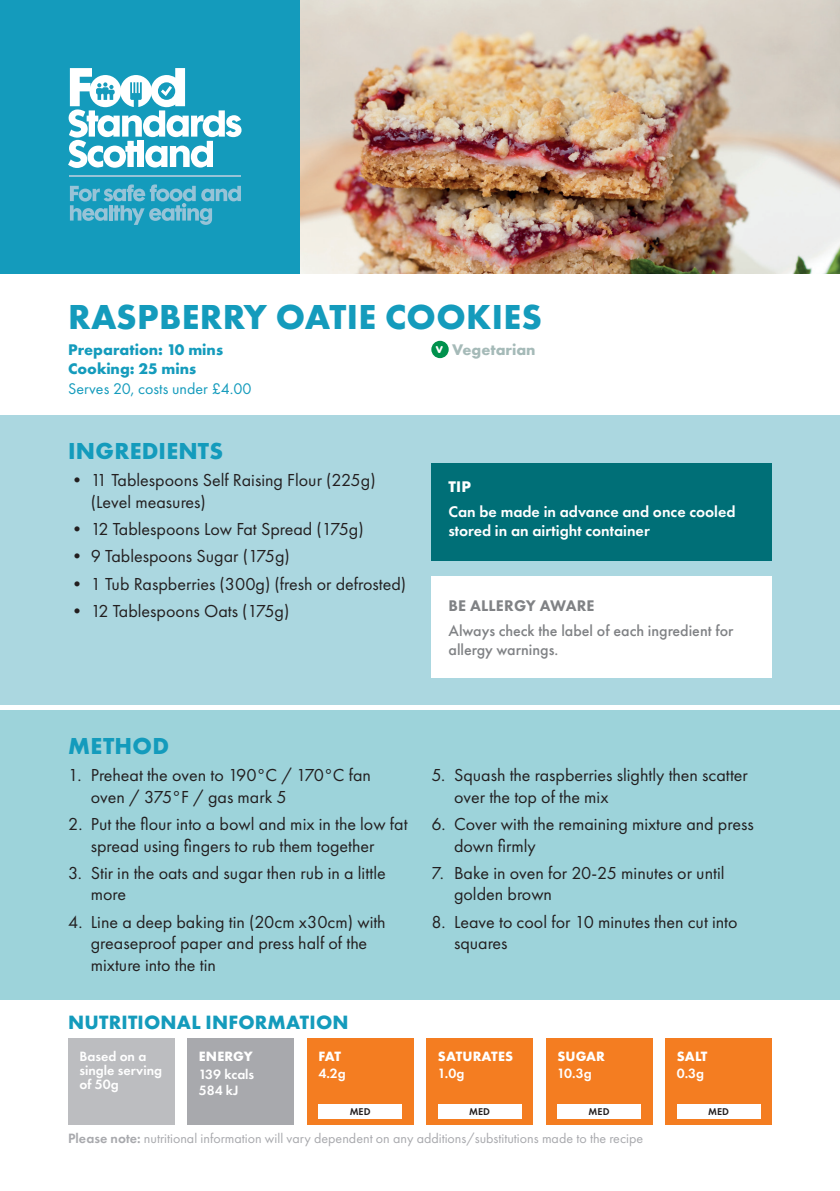
<style>
.page{position:relative;width:840px;height:1191px;background:#fff}
.page>*{position:absolute;margin:0;border:0;box-sizing:border-box;transform-origin:0 0}
.t1{font:700 36px "Futura PT";letter-spacing:.01em;color:#149bbc}
.Subhead{font:700 24px "Futura PT";letter-spacing:.01em;color:#149bbc}
.t2{font:700 20px "Futura PT";letter-spacing:.01em;color:#149bbc}
.t3{font:18px/21.6px "Futura PT";color:#231f20}
.Tip_text{font:600 16px/19.2px "Futura PT";color:#fff}
.Allergy_text{font:500 16px/19.2px "Futura PT";color:#808285}
.Prep{font:700 16px "Futura PT";color:#149bbc}
.Serves{font:16px "Futura PT";color:#149bbc}
.Allergy_Header{font:800 16px "Futura PT";letter-spacing:.01em;color:#808285}
.t4{font:700 16px "Futura PT";color:#a5bab8}
.Tip_Header{font:700 16px "Futura PT";color:#fff}
.t5{font:14px "Futura PT";color:#a8a9ad}
.t6{font:600 14px/14px "Futura PT";color:#fff}
.t7{font:700 14px "Futura PT";letter-spacing:.01em;color:#fff}
.t8{font:600 10.2px "Futura PT";letter-spacing:.01em;color:#231f20}
.t9{font:800 9px "Grover";color:#fff}
.s1{font-weight:600}
</style>
<div class="page">
<div style="left:0;top:0;width:839px;height:273px;background:#149bbc"></div>
<div style="left:0;top:415px;width:839px;height:290px;background:#abd7e0"></div>
<div style="left:0;top:710px;width:839px;height:290px;background:#9dd3da"></div>
<img style="left:300px;top:0;width:539px;height:273px">
<div style="left:431px;top:341px;width:17px;height:17px;background:#00914d;border-radius:50%"></div>
<svg style="left:68px;top:68px;width:173px;height:100px"></svg>
<hr style="left:70px;top:175px;width:171px;height:2px;background:#97c3d7">
<svg style="left:70px;top:184px;width:171px;height:41px"></svg>
<div style="left:431px;top:463px;width:340px;height:97px;background:#006f77"></div>
<div style="left:68px;top:1038px;width:106px;height:86px;background:#bcbdc0"></div>
<div style="left:187px;top:1038px;width:107px;height:86px;background:#a8a9ad"></div>
<div style="left:307px;top:1038px;width:106px;height:86px;background:#f47d21"></div>
<div style="left:426px;top:1038px;width:106px;height:86px;background:#f47d21"></div>
<div style="left:545px;top:1038px;width:107px;height:86px;background:#f47d21"></div>
<div style="left:665px;top:1038px;width:106px;height:86px;background:#f47d21"></div>
<div style="left:431px;top:576px;width:340px;height:101px;background:#fff"></div>
<div style="left:318px;top:1103px;width:84px;height:15px;background:#fff"></div>
<div style="left:437px;top:1103px;width:84px;height:15px;background:#fff"></div>
<div style="left:557px;top:1103px;width:83px;height:15px;background:#fff"></div>
<div style="left:676px;top:1103px;width:83px;height:15px;background:#fff"></div>
<p class="t1" style="left:68px;top:293px;width:475px">RASPBERRY OATIE COOKIES</p>
<p class="Prep" style="left:68px;top:339px;width:156px">Preparation: 10 mins</p>
<p class="Prep" style="left:68px;top:359px;width:129px">Cooking: 25 mins</p>
<p class="Serves" style="left:68px;top:379px;width:185px">Serves 20, costs under £4.00</p>
<p class="t4" style="left:452px;top:339px;width:85px">Vegetarian</p>
<p class="t9" style="left:435px;top:343px;width:9px">V</p>
<p class="Subhead" style="left:68px;top:435px;width:156px">INGREDIENTS</p>
<p class="t3" style="left:91px;top:469px;width:286px;text-indent:-23px">• 11 Tablespoons Self Raising Flour (225g) (Level measures)</p>
<p class="t3" style="left:68px;top:518px;width:297px">• 12 Tablespoons Low Fat Spread (175g)</p>
<p class="t3" style="left:68px;top:545px;width:223px">• 9 Tablespoons Sugar (175g)</p>
<p class="t3" style="left:68px;top:572px;width:339px">• 1 Tub Raspberries (300g) (fresh or defrosted)</p>
<p class="t3" style="left:68px;top:600px;width:223px">• 12 Tablespoons Oats (175g)</p>
<p class="Tip_Header" style="left:448px;top:476px;width:24px">TIP</p>
<p class="Tip_text" style="left:448px;top:502px;width:288px">Can be made in advance and once cooled stored in an airtight container</p>
<p class="Allergy_Header" style="left:448px;top:595px;width:147px">BE ALLERGY AWARE</p>
<p class="Allergy_text" style="left:448px;top:621px;width:286px">Always check the label of each ingredient for allergy warnings.</p>
<p class="Subhead" style="left:68px;top:730px;width:102px">METHOD</p>
<p class="t3" style="left:91px;top:764px;width:281px;text-indent:-23px">1. Preheat the oven to 190°C / 170°C fan oven / 375°F / gas mark 5</p>
<p class="t3" style="left:68px;top:813px;width:341px;text-align:center">2. Put the flour into a bowl and mix in the low fat spread using fingers to rub them together</p>
<p class="t3" style="left:91px;top:862px;width:296px;text-indent:-23px">3. Stir in the oats and sugar then rub in a little more</p>
<p class="t3" style="left:91px;top:910px;width:296px;text-indent:-23px">4. Line a deep baking tin (20cm x30cm) with greaseproof paper and press half of the mixture into the tin</p>
<p class="t2" style="left:68px;top:1009px;width:282px">NUTRITIONAL INFORMATION</p>
<p class="t6" style="left:79px;top:1048px;width:84px">Based on a single serving of 50g</p>
<p class="t7" style="left:199px;top:1047px;width:55px">ENERGY</p>
<p class="t6" style="left:199px;top:1067px;width:57px">139 kcals</p>
<p class="t6" style="left:199px;top:1083px;width:41px">584 kJ</p>
<p class="t7" style="left:318px;top:1047px;width:24px">FAT</p>
<p class="t6" style="left:318px;top:1066px;width:29px">4.2g</p>
<p class="t3" style="left:454px;top:764px;width:295px;text-indent:-23px">5. Squash the raspberries slightly then scatter over the top of the mix</p>
<p class="t3" style="left:454px;top:813px;width:301px;text-indent:-23px">6. Cover with the remaining mixture and press down firmly</p>
<p class="t3" style="left:454px;top:862px;width:272px;text-indent:-23px">7. Bake in oven for 20-25 minutes or until golden brown</p>
<p class="t3" style="left:454px;top:910px;width:285px;text-indent:-23px">8. Leave to cool for 10 minutes then cut into squares</p>
<p class="t7" style="left:437px;top:1047px;width:77px">SATURATES</p>
<p class="t6" style="left:437px;top:1066px;width:28px">1.0g</p>
<p class="t7" style="left:557px;top:1047px;width:49px">SUGAR</p>
<p class="t6" style="left:557px;top:1066px;width:36px">10.3g</p>
<p class="t7" style="left:676px;top:1047px;width:32px">SALT</p>
<p class="t6" style="left:676px;top:1066px;width:29px">0.3g</p>
<p class="t8" style="left:349px;top:1105px;width:22px">MED</p>
<p class="t8" style="left:469px;top:1105px;width:22px">MED</p>
<p class="t8" style="left:588px;top:1105px;width:22px">MED</p>
<p class="t8" style="left:707px;top:1105px;width:22px">MED</p>
<p class="t5" style="left:68px;top:1130px;width:576px"><span class="s1">Please note:</span> nutritional information will vary dependent on any additions/substitutions made to the recipe</p>
</div>
